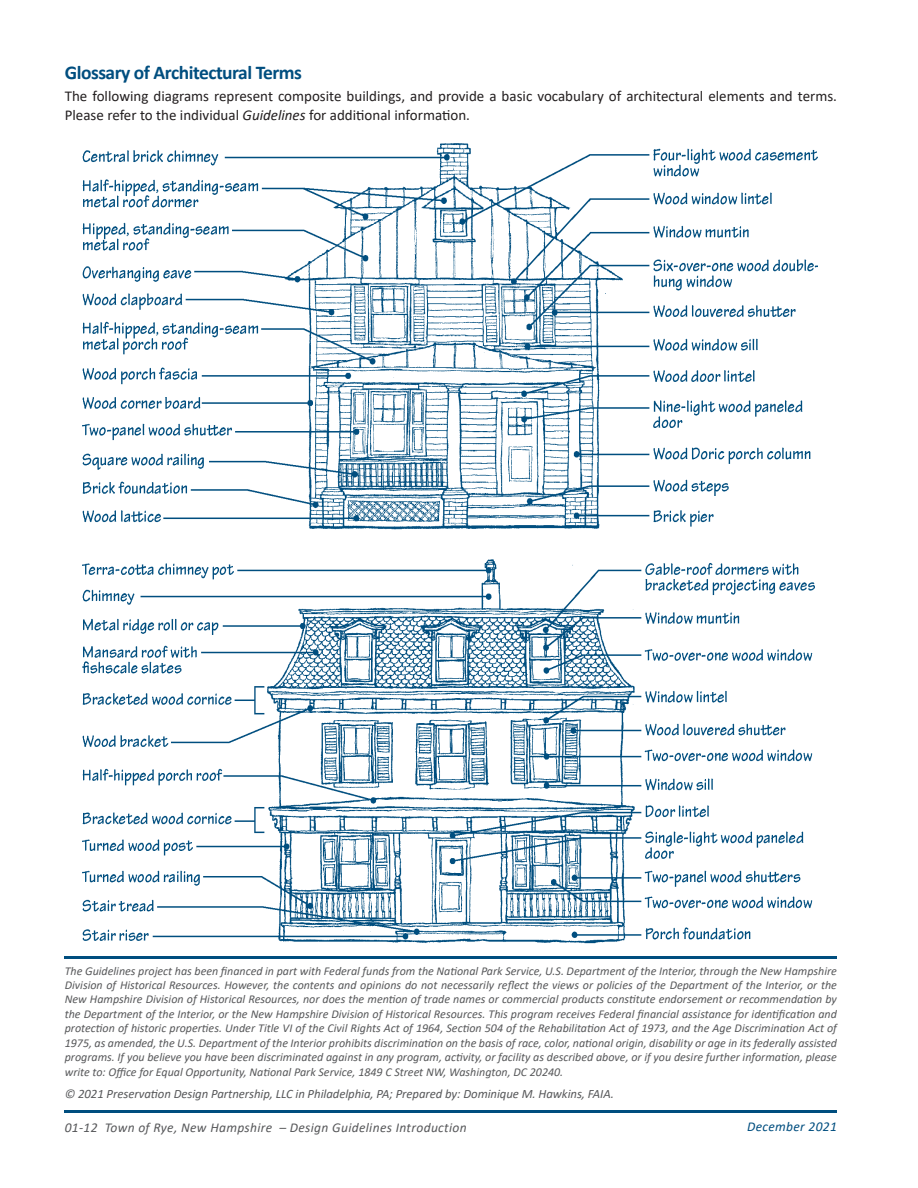
<style>
.page{position:relative;width:918px;height:1188px;background:#fff}
.page>*{position:absolute;margin:0;border:0;box-sizing:border-box;transform-origin:0 0}
.HDC_Heading_One{font:700 19.5px "Calibri";letter-spacing:-.025em;color:#004e7f}
.HDC_BodyText{font:15px/18.3px "Calibri";color:#231f20}
.t1{font:italic 13.5px "Calibri";letter-spacing:.025em;color:#57585a}
.HDC_FooterText{font:italic 13.5px "Calibri";letter-spacing:.025em;color:#004e7f}
.HDC_Captions{font:italic 12.75px "Calibri";letter-spacing:-.005em;color:#57585a}
.HDC_Captions-2{font:italic 12px/14.5px "Calibri";color:#57585a;text-align:justify}
.s1{font-style:italic}
</style>
<div class="page">
<hr style="left:65px;top:1110px;width:772px;height:2px;background:#004e7f">
<hr style="left:65px;top:957px;width:772px;height:2px;background:#004e7f">
<img style="left:82px;top:143px;width:736px;height:387px">
<img style="left:82px;top:559px;width:733px;height:385px">
<p class="HDC_Heading_One" style="left:65px;top:59px;width:239px">Glossary of Architectural Terms</p>
<p class="HDC_BodyText" style="left:65px;top:87px;width:774px">The following diagrams represent composite buildings, and provide a basic vocabulary of architectural elements and terms.<br>Please refer to the individual <span class="s1">Guidelines</span> for additional information.</p>
<p class="HDC_Captions-2" style="left:65px;top:963px;width:774px">The Guidelines project has been financed in part with Federal funds from the National Park Service, U.S. Department of the Interior, through the New Hampshire Division of Historical Resources. However, the contents and opinions do not necessarily reflect the views or policies of the Department of the Interior, or the New Hampshire Division of Historical Resources, nor does the mention of trade names or commercial products constitute endorsement or recommendation by the Department of the Interior, or the New Hampshire Division of Historical Resources. This program receives Federal financial assistance for identification and protection of historic properties. Under Title VI of the Civil Rights Act of 1964, Section 504 of the Rehabilitation Act of 1973, and the Age Discrimination Act of 1975, as amended, the U.S. Department of the Interior prohibits discrimination on the basis of race, color, national origin, disability or age in its federally assisted programs. If you believe you have been discriminated against in any program, activity, or facility as described above, or if you desire further information, please write to: Office for Equal Opportunity, National Park Service, 1849 C Street NW, Washington, DC 20240.</p>
<p class="HDC_Captions" style="left:65px;top:1085px;width:551px">© 2021 Preservation Design Partnership, LLC in Philadelphia, PA; Prepared by: Dominique M. Hawkins, FAIA.</p>
<p class="t1" style="left:65px;top:1119px;width:403px">01-12 Town of Rye, New Hampshire – Design Guidelines Introduction</p>
<p class="HDC_FooterText" style="left:747px;top:1118px;width:91px">December 2021</p>
</div>
